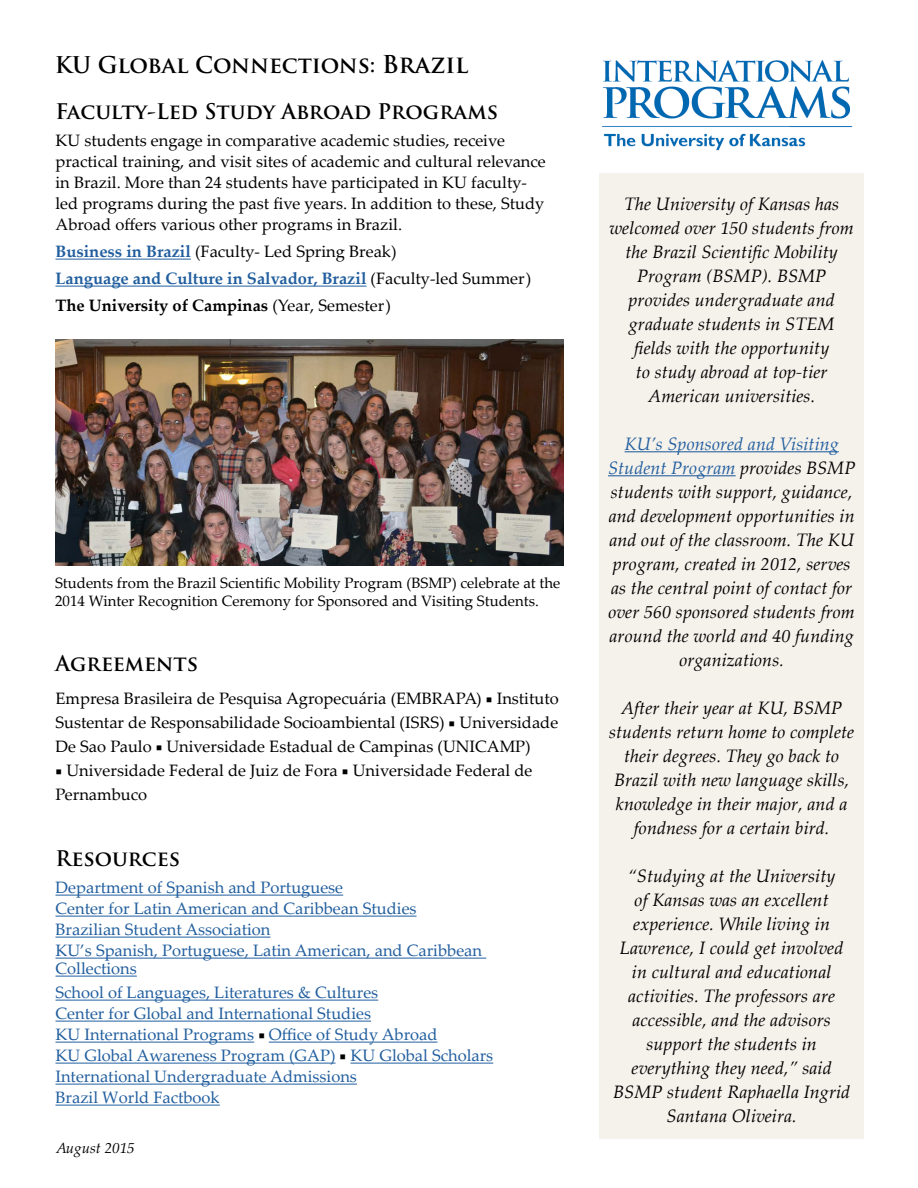
<style>
.page{position:relative;width:918px;height:1188px;background:#fff}
.page>*{position:absolute;margin:0;border:0;box-sizing:border-box;transform-origin:0 0}
.t1{font:700 22.5px "Trajan Pro";color:#000}
.t2{font:700 21px "Trajan Pro";color:#000}
.t3{font:italic 18px/24px "Palatino Linotype";letter-spacing:.005em;color:#000;text-align:center}
.t4{font:16.5px/21px "Palatino Linotype";color:#000}
.t5{font:16.5px/21px "Palatino Linotype";color:#215e9e}
.t6{font:15px/18px "Palatino Linotype";color:#000}
.t7{font:italic 15px "Palatino Linotype";color:#000}
.s1{font-size:24px}
.s2{font-weight:700;color:#215e9e}
.s3{font-weight:700}
.s4{font-family:"Minion Pro"}
.s5{font-family:"Minion Pro";color:#000}
.s6{color:#215e9e}
</style>
<div class="page">
<hr style="left:56px;top:259px;width:135px;height:1px;background:#215e9e">
<hr style="left:56px;top:286px;width:310px;height:1px;background:#215e9e">
<hr style="left:56px;top:895px;width:287px;height:1px;background:#215e9e">
<hr style="left:56px;top:916px;width:361px;height:1px;background:#215e9e">
<hr style="left:56px;top:937px;width:214px;height:1px;background:#215e9e">
<hr style="left:56px;top:958px;width:430px;height:1px;background:#215e9e">
<hr style="left:56px;top:976px;width:81px;height:1px;background:#215e9e">
<hr style="left:56px;top:1000px;width:322px;height:1px;background:#215e9e">
<hr style="left:56px;top:1021px;width:315px;height:1px;background:#215e9e">
<hr style="left:56px;top:1042px;width:198px;height:1px;background:#215e9e">
<hr style="left:269px;top:1042px;width:169px;height:1px;background:#215e9e">
<hr style="left:56px;top:1063px;width:280px;height:1px;background:#215e9e">
<hr style="left:350px;top:1063px;width:143px;height:1px;background:#215e9e">
<hr style="left:56px;top:1084px;width:301px;height:1px;background:#215e9e">
<hr style="left:56px;top:1105px;width:164px;height:1px;background:#215e9e">
<div style="left:599px;top:173px;width:265px;height:965px;background:#f5f1eb"></div>
<hr style="left:625px;top:451px;width:214px;height:1px;background:#215e9e">
<hr style="left:608px;top:475px;width:128px;height:1px;background:#215e9e">
<img style="left:55px;top:339px;width:508px;height:227px">
<img style="left:602px;top:60px;width:251px;height:90px">
<p class="t1" style="left:55px;top:51px;width:415px">KU Global Connections: <span class="s1">Brazil</span></p>
<p class="t2" style="left:56px;top:99px;width:444px">Faculty-Led Study Abroad Programs</p>
<p class="t4" style="left:56px;top:130px;width:492px">KU students engage in comparative academic studies, receive practical training, and visit sites of academic and cultural relevance in Brazil. More than 24 students have participated in KU faculty&shy;led programs during the past five years. In addition to these, Study Abroad offers various other programs in Brazil.</p>
<p class="t4" style="left:56px;top:238px;width:477px;line-height:27px"><span class="s2">Business in Brazil</span> (Faculty- Led Spring Break)<br><span class="s2">Language and Culture in Salvador, Brazil</span> (Faculty-led Summer)<br><span class="s3">The University of Campinas</span> (Year, Semester)</p>
<p class="t6" style="left:55px;top:573px;width:507px">Students from the Brazil Scientific Mobility Program (BSMP) celebrate at the<br>2014 Winter Recognition Ceremony for Sponsored and Visiting Students.</p>
<p class="t2" style="left:56px;top:651px;width:144px">Agreements</p>
<p class="t4" style="left:56px;top:686px;width:505px;line-height:24px;text-align:justify">Empresa Brasileira de Pesquisa Agropecuária (EMBRAPA) <span class="s4">■</span> Instituto Sustentar de Responsabilidade Socioambiental (ISRS) <span class="s4">■</span> Universidade De Sao Paulo <span class="s4">■</span> Universidade Estadual de Campinas (UNICAMP)</p>
<p class="t4" style="left:56px;top:758px;width:478px;line-height:24px"><span class="s4">■</span> Universidade Federal de Juiz de Fora <span class="s4">■</span> Universidade Federal de<br>Pernambuco</p>
<p class="t2" style="left:56px;top:846px;width:126px">Resources</p>
<p class="t5" style="left:56px;top:877px;width:428px">Department of Spanish and Portuguese<br>Center for Latin American and Caribbean Studies Brazilian Student Association<br>KU’s Spanish, Portuguese, Latin American, and Caribbean</p>
<p class="t5" style="left:56px;top:956px;width:324px;line-height:24px">Collections<br>School of Languages, Literatures &amp; Cultures</p>
<p class="t5" style="left:56px;top:1003px;width:439px">Center for Global and International Studies<br>KU International Programs <span class="s5">■</span> Office of Study Abroad<br>KU Global Awareness Program (GAP) <span class="s5">■</span> KU Global Scholars International Undergraduate Admissions<br>Brazil World Factbook</p>
<p class="t7" style="left:56px;top:1137px;width:80px">August 2015</p>
<p class="t3" style="left:609px;top:191px;width:246px">The University of Kansas has welcomed over 150 students from the Brazil Scientific Mobility<br>Program (BSMP). BSMP provides undergraduate and graduate students in STEM fields with the opportunity<br>to study abroad at top-tier<br>American universities.</p>
<p class="t3" style="left:608px;top:431px;width:249px"><span class="s6">KU’s Sponsored and Visiting<br>Student Program</span> provides BSMP students with support, guidance, and development opportunities in and out of the classroom. The KU program, created in 2012, serves as the central point of contact for over 560 sponsored students from around the world and 40 funding organizations.</p>
<p class="t3" style="left:609px;top:695px;width:247px">After their year at KU, BSMP students return home to complete their degrees. They go back to<br>Brazil with new language skills, knowledge in their major, and a fondness for a certain bird.</p>
<p class="t3" style="left:613px;top:863px;width:239px">“Studying at the University<br>of Kansas was an excellent experience. While living in<br>Lawrence, I could get involved in cultural and educational activities. The professors are accessible, and the advisors support the students in everything they need,” said<br>BSMP student Raphaella Ingrid<br>Santana Oliveira.</p>
</div>
